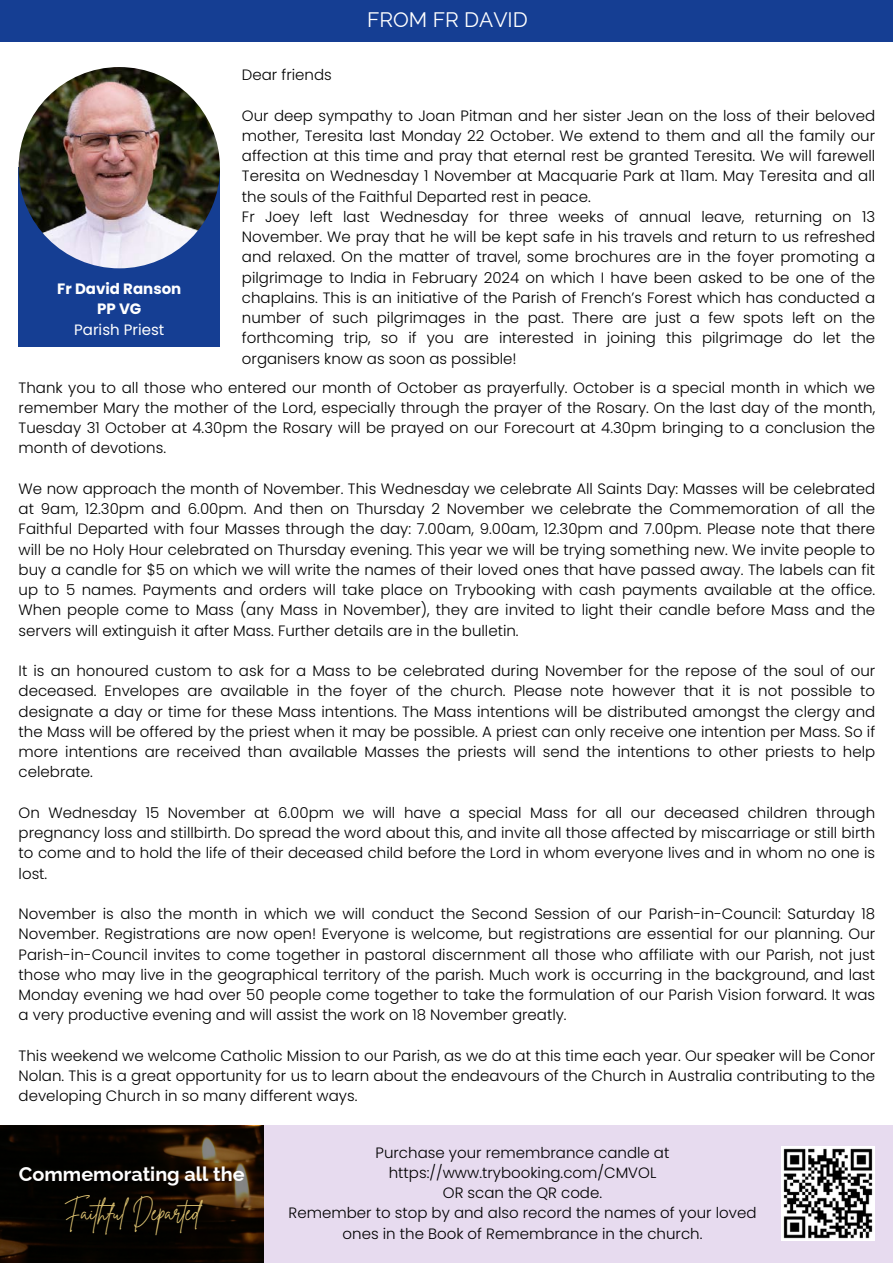
<style>
.page{position:relative;width:893px;height:1264px;background:#fff}
.page>*{position:absolute;margin:0;border:0;box-sizing:border-box;transform-origin:0 0}
.t1{font:22.8px "Brittany Signature";color:#dfc472}
.t2{font:21px "Raleway";color:#fff}
.t3{font:700 19.8px "Raleway";color:#fefefe}
.t4{font:300 15px/20.2px "Poppins";color:#000;text-align:justify}
.t5{font:700 15px "Poppins";color:#fff}
.t6{font:15px "Poppins";color:#fff}
</style>
<div class="page">
<div style="left:0;top:0;width:892px;height:41px;background:#153e93"></div>
<div style="left:19px;top:168px;width:201px;height:179px;background:#153e93"></div>
<img style="left:19px;top:67px;width:201px;height:201px;border-radius:50%">
<div style="left:264px;top:1125px;width:628px;height:137px;background:#e7dbef"></div>
<svg style="left:0;top:1125px;width:264px;height:137px;background:#120b03"></svg>
<img style="left:781px;top:1146px;width:93px;height:93px">
<p class="t5" style="left:57px;top:278px;width:126px">Fr David Ranson</p>
<p class="t5" style="left:97px;top:298px;width:46px">PP VG</p>
<p class="t6" style="left:74px;top:319px;width:92px">Parish Priest</p>
<p class="t2" style="left:367px;top:7px;width:162px">FROM FR DAVID</p>
<p class="t4" style="left:242px;top:65px;width:91px">Dear friends</p>
<p class="t4" style="left:242px;top:105px;width:634px">Our deep sympathy to Joan Pitman and her sister Jean on the loss of their beloved mother, Teresita last Monday 22 October. We extend to them and all the family our affection at this time and pray that eternal rest be granted Teresita. We will farewell Teresita on Wednesday 1 November at Macquarie Park at 11am. May Teresita and all the souls of the Faithful Departed rest in peace.</p>
<p class="t4" style="left:242px;top:206px;width:634px">Fr Joey left last Wednesday for three weeks of annual leave, returning on 13<br>November. We pray that he will be kept safe in his travels and return to us refreshed and relaxed. On the matter of travel, some brochures are in the foyer promoting a pilgrimage to India in February 2024 on which I have been asked to be one of the chaplains. This is an initiative of the Parish of French’s Forest which has conducted a number of such pilgrimages in the past. There are just a few spots left on the forthcoming trip, so if you are interested in joining this pilgrimage do let the organisers know as soon as possible!</p>
<p class="t4" style="left:19px;top:377px;width:858px">Thank you to all those who entered our month of October as prayerfully. October is a special month in which we remember Mary the mother of the Lord, especially through the prayer of the Rosary. On the last day of the month, Tuesday 31 October at 4.30pm the Rosary will be prayed on our Forecourt at 4.30pm bringing to a conclusion the month of devotions.</p>
<p class="t4" style="left:19px;top:478px;width:858px">We now approach the month of November. This Wednesday we celebrate All Saints Day: Masses will be celebrated at 9am, 12.30pm and 6.00pm. And then on Thursday 2 November we celebrate the Commemoration of all the Faithful Departed with four Masses through the day: 7.00am, 9.00am, 12.30pm and 7.00pm. Please note that there will be no Holy Hour celebrated on Thursday evening. This year we will be trying something new. We invite people to buy a candle for $5 on which we will write the names of their loved ones that have passed away. The labels can fit up to 5 names. Payments and orders will take place on Trybooking with cash payments available at the office.<br>When people come to Mass (any Mass in November), they are invited to light their candle before Mass and the servers will extinguish it after Mass. Further details are in the bulletin.</p>
<p class="t4" style="left:19px;top:660px;width:858px">It is an honoured custom to ask for a Mass to be celebrated during November for the repose of the soul of our deceased. Envelopes are available in the foyer of the church. Please note however that it is not possible to designate a day or time for these Mass intentions. The Mass intentions will be distributed amongst the clergy and the Mass will be offered by the priest when it may be possible. A priest can only receive one intention per Mass. So if more intentions are received than available Masses the priests will send the intentions to other priests to help celebrate.</p>
<p class="t4" style="left:19px;top:802px;width:858px">On Wednesday 15 November at 6.00pm we will have a special Mass for all our deceased children through pregnancy loss and stillbirth. Do spread the word about this, and invite all those affected by miscarriage or still birth to come and to hold the life of their deceased child before the Lord in whom everyone lives and in whom no one is lost.</p>
<p class="t4" style="left:19px;top:903px;width:858px">November is also the month in which we will conduct the Second Session of our Parish-in-Council: Saturday 18<br>November. Registrations are now open! Everyone is welcome, but registrations are essential for our planning. Our Parish-in-Council invites to come together in pastoral discernment all those who affiliate with our Parish, not just those who may live in the geographical territory of the parish. Much work is occurring in the background, and last Monday evening we had over 50 people come together to take the formulation of our Parish Vision forward. It was a very productive evening and will assist the work on 18 November greatly.</p>
<p class="t4" style="left:19px;top:1045px;width:858px">This weekend we welcome Catholic Mission to our Parish, as we do at this time each year. Our speaker will be Conor Nolan. This is a great opportunity for us to learn about the endeavours of the Church in Australia contributing to the developing Church in so many different ways.</p>
<p class="t3" style="left:19px;top:1162px;width:227px">Commemorating all the</p>
<p class="t1" style="left:64px;top:1196px;width:146px">Faithful Departed</p>
<p class="t4" style="left:375px;top:1142px;width:295px;text-align:center">Purchase your remembrance candle at https://www.trybooking.com/CMVOL</p>
<p class="t4" style="left:443px;top:1182px;width:161px">OR scan the QR code.</p>
<p class="t4" style="left:288px;top:1202px;width:469px;text-align:center">Remember to stop by and also record the names of your loved ones in the Book of Remembrance in the church.</p>
</div>
